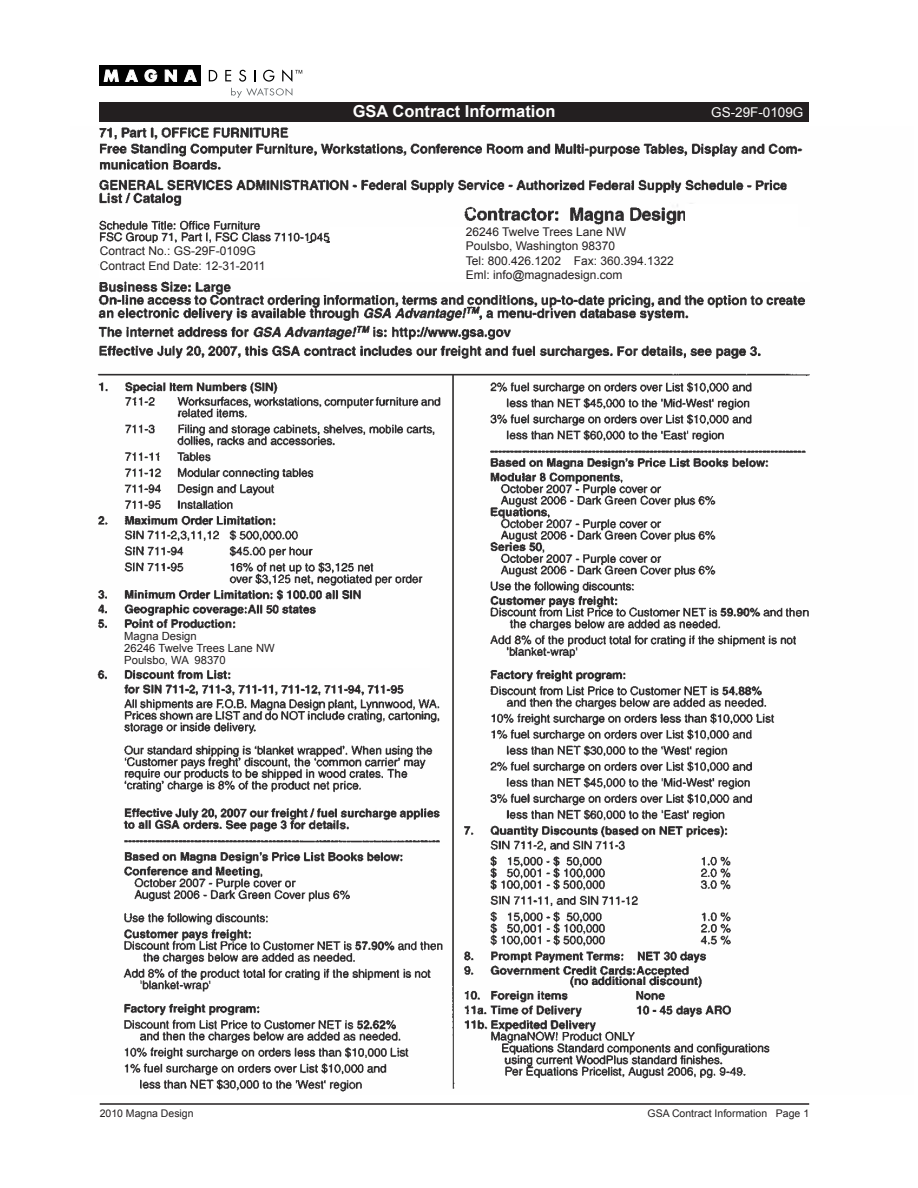
<style>
.page{position:relative;width:918px;height:1188px;background:#fff}
.page>*{position:absolute;margin:0;border:0;box-sizing:border-box;transform-origin:0 0}
.t1{font:700 16.5px "Arial";color:#fff}
.t2{font:13.5px "Arial";color:#fff}
.t3{font:12px/14.4px "Arial";color:#231f20}
.t4{font:11.25px/12px "Arial";color:#231f20}
.t5{font:10.5px "Arial";color:#231f20}
</style>
<div class="page">
<img style="left:97px;top:127px;width:713px;height:965px">
<div style="left:100px;top:102px;width:709px;height:20px;background:#231f20"></div>
<div style="left:100px;top:243px;width:379px;height:35px;background:#fff"></div>
<div style="left:330px;top:227px;width:479px;height:55px;background:#fff"></div>
<div style="left:686px;top:204px;width:112px;height:55px;background:#fff"></div>
<div style="left:121px;top:631px;width:309px;height:37px;background:#fff"></div>
<hr style="left:100px;top:1103px;width:709px;height:2px;background:#231f20">
<div style="left:100px;top:66px;width:101px;height:20px;background:#020202"></div>
<svg style="left:104px;top:69px;width:15px;height:13px"></svg>
<svg style="left:125px;top:70px;width:13px;height:12px"></svg>
<svg style="left:144px;top:69px;width:13px;height:13px"></svg>
<svg style="left:165px;top:70px;width:12px;height:12px"></svg>
<svg style="left:184px;top:70px;width:13px;height:12px"></svg>
<svg style="left:209px;top:70px;width:8px;height:11px"></svg>
<svg style="left:225px;top:70px;width:6px;height:11px"></svg>
<svg style="left:239px;top:70px;width:7px;height:12px"></svg>
<svg style="left:263px;top:70px;width:11px;height:12px"></svg>
<svg style="left:231px;top:88px;width:61px;height:10px"></svg>
<svg style="left:282px;top:69px;width:20px;height:13px"></svg>
<p class="t3" style="left:100px;top:244px;width:167px">Contract No.: GS-29F-0109G<br>Contract End Date: 12-31-2011</p>
<h1 class="t1" style="left:353px;top:100px;width:204px">GSA Contract Information</h1>
<p class="t2" style="left:711px;top:104px;width:94px">GS-29F-0109G</p>
<p class="t3" style="left:466px;top:225px;width:210px">26246 Twelve Trees Lane NW<br>Poulsbo, Washington 98370<br>Tel: 800.426.1202 Fax: 360.394.1322<br>Eml: info@magnadesign.com</p>
<p class="t4" style="left:124px;top:630px;width:152px">Magna Design<br>26246 Twelve Trees Lane NW<br>Poulsbo, WA 98370</p>
<p class="t5" style="left:100px;top:1106px;width:95px">2010 Magna Design</p>
<p class="t5" style="left:648px;top:1106px;width:163px">GSA Contract Information Page 1</p>
</div>
